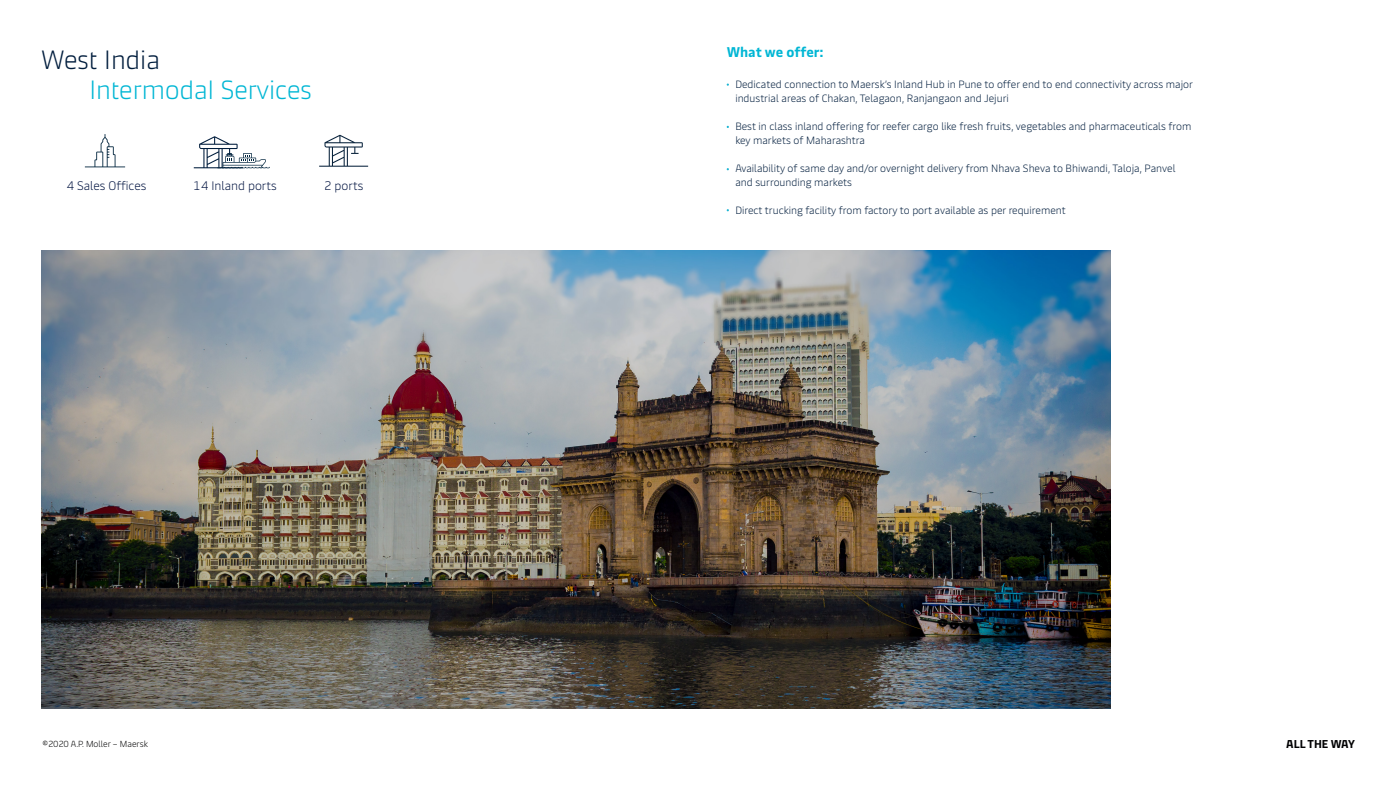
<style>
.page{position:relative;width:1400px;height:788px;background:#fff}
.page>*{position:absolute;margin:0;border:0;box-sizing:border-box;transform-origin:0 0}
.Maersk_Body_Copy{font:300 26.25px "Maersk Headline Office";color:#00b6d4}
.Maersk_Body_Copy-2{font:300 26.25px "Maersk Headline Office";color:#001d3d}
.Maersk_Body_Copy-3{font:700 14px "Maersk Text Office";color:#00b6d4}
.Maersk_Introduction{font:300 12.25px "Maersk Text Office";color:#001340}
.Maersk_Caption{font:700 11.38px "Maersk Text";color:#000002}
.Maersk_Body_Copy-4{font:300 10.5px/14px "Maersk Text Office";color:#001d3d}
.Maersk_Introduction-2{font:300 8.75px "Maersk Text";color:#000002}
</style>
<div class="page">
<svg style="left:85px;top:134px;width:40px;height:33px"></svg>
<svg style="left:319px;top:135px;width:49px;height:32px"></svg>
<svg style="left:194px;top:136px;width:76px;height:32px"></svg>
<img style="left:42px;top:250px;width:1068px;height:458px">
<p class="Maersk_Body_Copy-2" style="left:42px;top:39px;width:120px">West India</p>
<p class="Maersk_Body_Copy" style="left:89px;top:69px;width:224px">Intermodal Services</p>
<p class="Maersk_Introduction" style="left:66px;top:175px;width:81px">4 Sales Offices</p>
<p class="Maersk_Introduction" style="left:193px;top:175px;width:85px">14 Inland ports</p>
<p class="Maersk_Introduction" style="left:324px;top:175px;width:41px">2 ports</p>
<p class="Maersk_Body_Copy-3" style="left:727px;top:40px;width:98px">What we offer:</p>
<p class="Maersk_Body_Copy-4" style="left:735px;top:75px;width:459px">Dedicated connection to Maersk’s Inland Hub in Pune to offer end to end connectivity across major</p>
<p class="Maersk_Body_Copy-4" style="left:735px;top:89px;width:275px">industrial areas of Chakan, Telagaon, Ranjangaon and Jejuri</p>
<p class="Maersk_Body_Copy-4" style="left:735px;top:117px;width:458px">Best in class inland offering for reefer cargo like fresh fruits, vegetables and pharmaceuticals from</p>
<p class="Maersk_Body_Copy-4" style="left:735px;top:131px;width:131px">key markets of Maharashtra</p>
<p class="Maersk_Body_Copy-4" style="left:735px;top:159px;width:442px">Availability of same day and/or overnight delivery from Nhava Sheva to Bhiwandi, Taloja, Panvel and surrounding markets</p>
<p class="Maersk_Body_Copy-4" style="left:735px;top:201px;width:332px">Direct trucking facility from factory to port available as per requirement</p>
<p class="Maersk_Introduction-2" style="left:42px;top:736px;width:107px">©2020 A.P. Moller – Maersk</p>
<p class="Maersk_Caption" style="left:1286px;top:734px;width:70px">ALL THE WAY</p>
</div>
